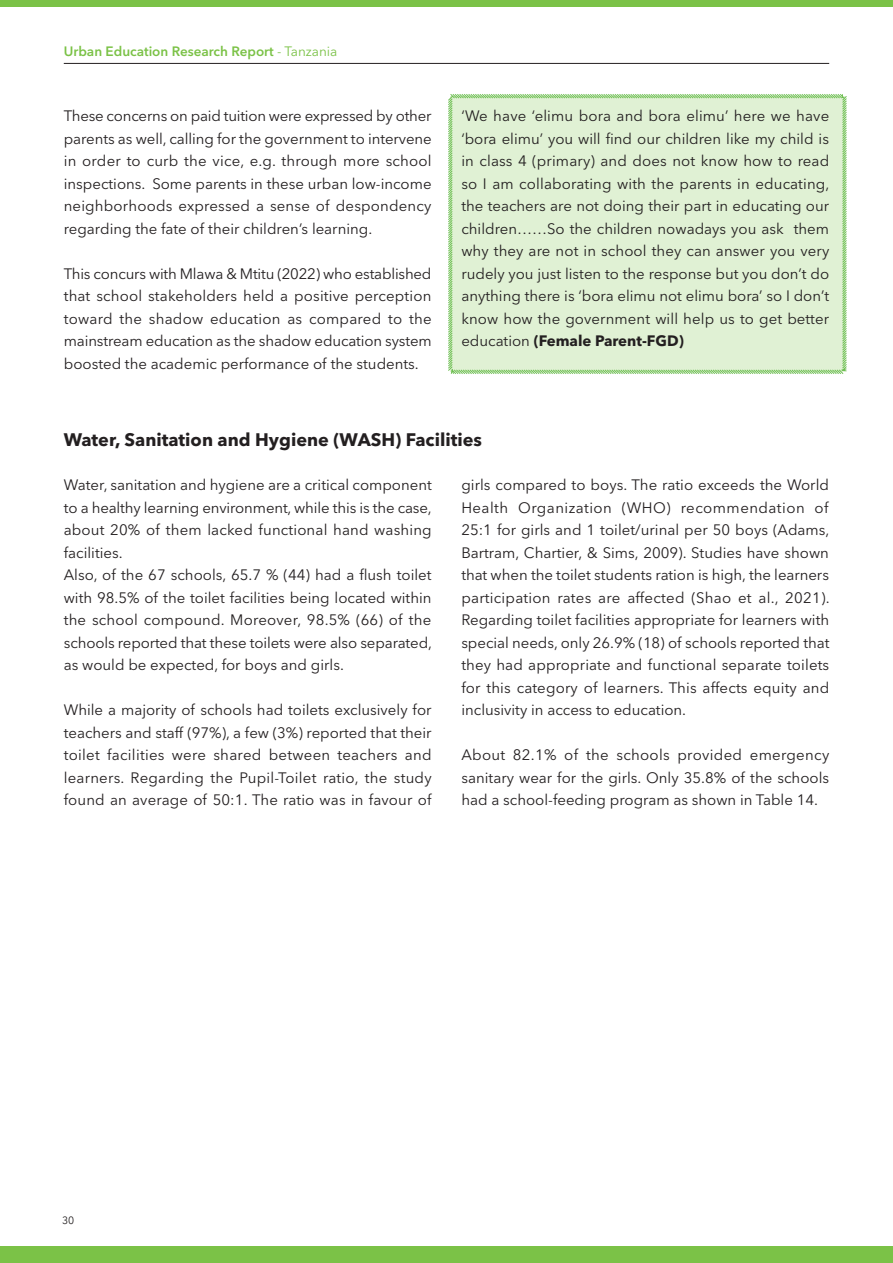
<style>
.page{position:relative;width:893px;height:1263px;background:#fff}
.page>*{position:absolute;margin:0;border:0;box-sizing:border-box;transform-origin:0 0}
.t1{font:700 18px "Avenir Next LT Pro";color:#231f20}
.t2{font:15px/22.5px "Avenir Next LT Pro";color:#231f20;text-align:justify}
.t3{font:600 13.5px "Avenir Next LT Pro";color:#7bc247}
.t4{font:10.5px "Avenir Next LT Pro";color:#231f20}
.s1{font-weight:400}
.s2{font-weight:700}
</style>
<div class="page">
<hr style="left:64px;top:63px;width:765px;height:1px;background:#231f20">
<div style="left:0;top:1246px;width:893px;height:17px;background:#7bc247"></div>
<div style="left:0;top:0;width:893px;height:6px;background:#7bc247"></div>
<div style="left:448px;top:94px;width:399px;height:280px;background:#e0f1d4"></div>
<p class="t3" style="left:64px;top:43px;width:275px">Urban Education Research Report <span class="s1">- Tanzania</span></p>
<p class="t2" style="left:64px;top:105px;width:370px">These concerns on paid tuition were expressed by other parents as well, calling for the government to intervene in order to curb the vice, e.g. through more school inspections. Some parents in these urban low-income neighborhoods expressed a sense of despondency regarding the fate of their children’s learning.</p>
<p class="t2" style="left:64px;top:262px;width:369px">This concurs with Mlawa &amp; Mtitu (2022) who established that school stakeholders held a positive perception toward the shadow education as compared to the mainstream education as the shadow education system boosted the academic performance of the students.</p>
<p class="t2" style="left:461px;top:105px;width:370px">‘We have ‘elimu bora and bora elimu’ here we have ‘bora elimu’ you will find our children like my child is in class 4 (primary) and does not know how to read so I am collaborating with the parents in educating, the teachers are not doing their part in educating our children……So the children nowadays you ask them why they are not in school they can answer you very rudely you just listen to the response but you don’t do anything there is ‘bora elimu not elimu bora’ so I don’t know how the government will help us to get better education <span class="s2">(Female Parent-FGD)</span></p>
<p class="t1" style="left:64px;top:429px;width:420px">Water, Sanitation and Hygiene (WASH) Facilities</p>
<p class="t2" style="left:64px;top:474px;width:370px;text-align:left">Water, sanitation and hygiene are a critical component to a healthy learning environment, while this is the case, about 20% of them lacked functional hand washing facilities.<br>Also, of the 67 schools, 65.7 % (44) had a flush toilet with 98.5% of the toilet facilities being located within the school compound. Moreover, 98.5% (66) of the schools reported that these toilets were also separated, as would be expected, for boys and girls.</p>
<p class="t2" style="left:64px;top:699px;width:369px">While a majority of schools had toilets exclusively for teachers and staff (97%), a few (3%) reported that their toilet facilities were shared between teachers and learners. Regarding the Pupil-Toilet ratio, the study found an average of 50:1. The ratio was in favour of</p>
<p class="t2" style="left:461px;top:474px;width:370px">girls compared to boys. The ratio exceeds the World Health Organization (WHO) recommendation of 25:1 for girls and 1 toilet/urinal per 50 boys (Adams, Bartram, Chartier, &amp; Sims, 2009). Studies have shown that when the toilet students ration is high, the learners participation rates are affected (Shao et al., 2021).<br>Regarding toilet facilities appropriate for learners with special needs, only 26.9% (18) of schools reported that they had appropriate and functional separate toilets for this category of learners. This affects equity and inclusivity in access to education.</p>
<p class="t2" style="left:461px;top:744px;width:369px">About 82.1% of the schools provided emergency sanitary wear for the girls. Only 35.8% of the schools had a school-feeding program as shown in Table 14.</p>
<p class="t4" style="left:62px;top:1214px;width:14px">30</p>
</div>
